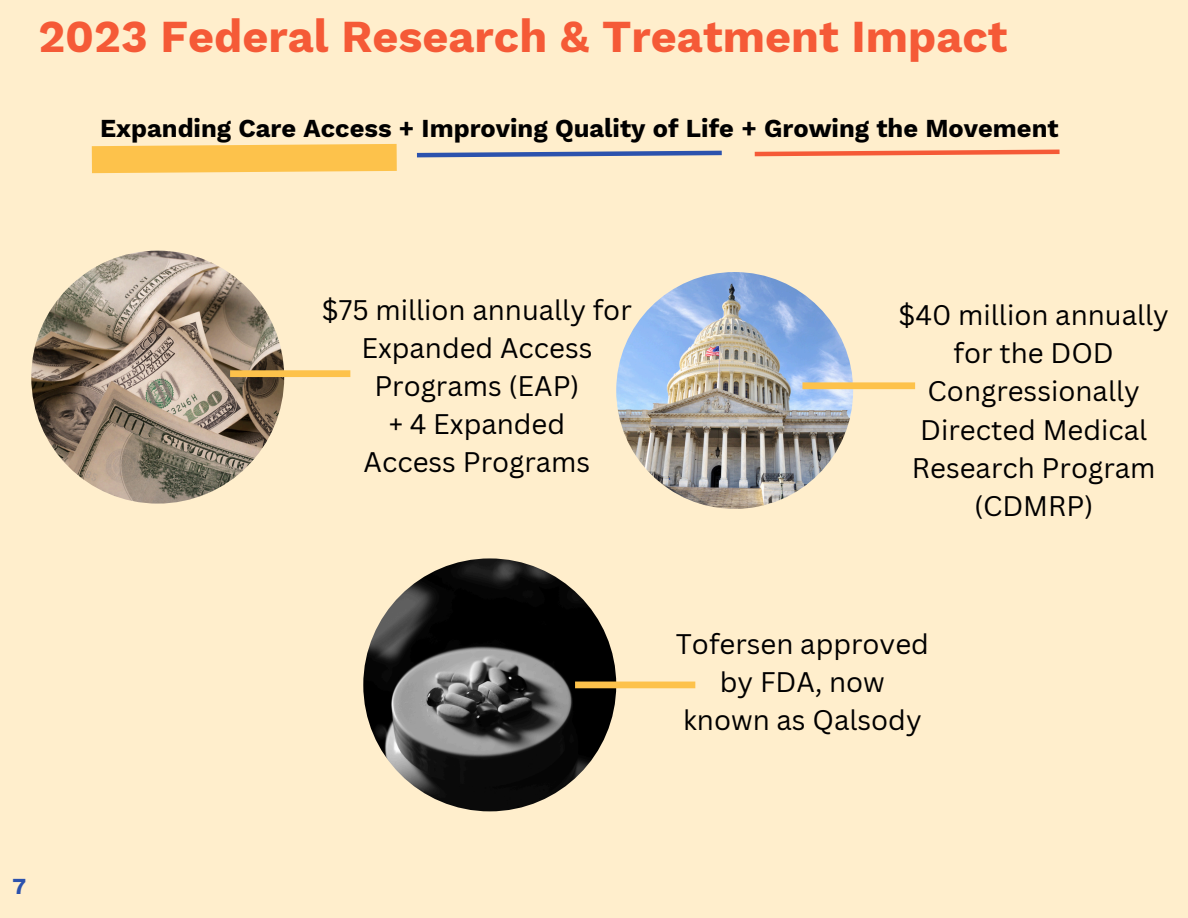
<style>
.page{position:relative;width:1188px;height:918px;background:#fec}
.page>*{position:absolute;margin:0;border:0;box-sizing:border-box;transform-origin:0 0}
.t1{font:700 45px "Work Sans";color:#f55a37}
.t2{font:27.6px/38.2px "Canva Sans";color:#000;text-align:center}
.t3{font:700 25.5px "Work Sans";color:#000}
.t4{font:700 22.5px "Work Sans";color:#2c52ad}
</style>
<div class="page">
<img style="left:31px;top:251px;width:253px;height:253px;border-radius:50%">
<div style="left:230px;top:370px;width:120px;height:7px;background:#fdc24b"></div>
<img style="left:363px;top:558px;width:253px;height:253px;border-radius:50%">
<div style="left:575px;top:682px;width:120px;height:6px;background:#fdc24b"></div>
<img style="left:616px;top:272px;width:237px;height:237px;border-radius:50%">
<div style="left:802px;top:382px;width:113px;height:7px;background:#fdc24b"></div>
<svg style="left:754px;top:149px;width:306px;height:8px"></svg>
<svg style="left:91px;top:144px;width:631px;height:30px"></svg>
<p class="t1" style="left:38px;top:10px;width:971px">2023 Federal Research &amp; Treatment Impact</p>
<p class="t3" style="left:100px;top:114px;width:960px">Expanding Care Access + Improving Quality of Life + Growing the Movement</p>
<p class="t4" style="left:12px;top:873px;width:15px">7</p>
<p class="t2" style="left:322px;top:291px;width:311px">$75 million annually for<br>Expanded Access<br>Programs (EAP)</p>
<p class="t2" style="left:389px;top:404px;width:178px">+ 4 Expanded</p>
<p class="t2" style="left:364px;top:442px;width:228px">Access Programs</p>
<p class="t2" style="left:899px;top:295px;width:272px">$40 million annually for the DOD<br>Congressionally<br>Directed Medical<br>Research Program (CDMRP)</p>
<p class="t2" style="left:676px;top:624px;width:255px">Tofersen approved by FDA, now</p>
<p class="t2" style="left:683px;top:700px;width:240px">known as Qalsody</p>
</div>
